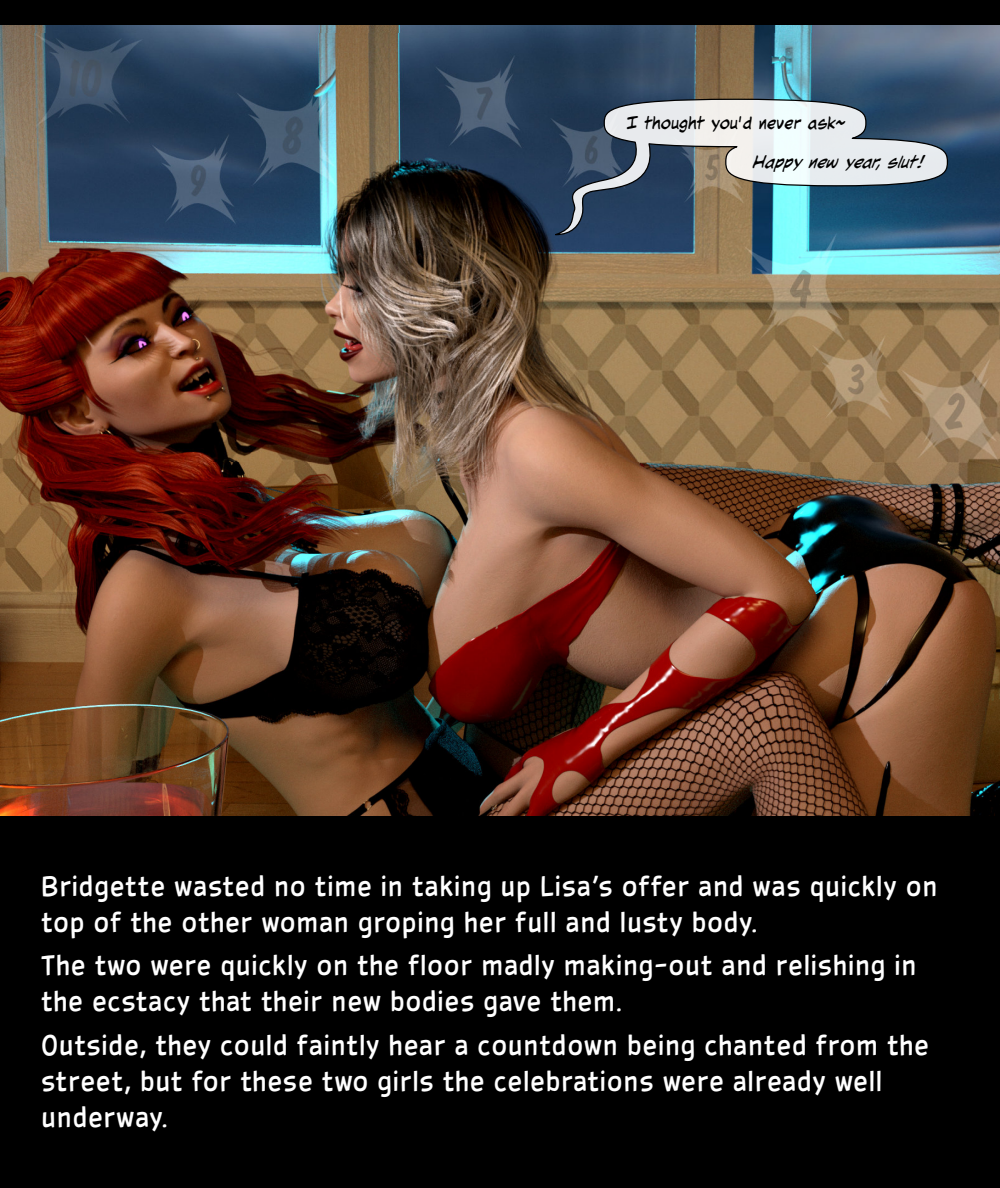
<style>
.page{position:relative;width:1000px;height:1188px;background:#000}
.page>*{position:absolute;margin:0;border:0;box-sizing:border-box;transform-origin:0 0}
.t1{font:30px/36px "Tire Swing BB";color:#fff}
.t2{font:25px "Hometown Hero LCBB";color:#000}
.t3{font:italic 25px "Hometown Hero LCBB";color:#000}
</style>
<div class="page">
<img style="left:0;top:26px;width:1000px;height:789px">
<img style="left:35px;top:33px;width:964px;height:429px">
<svg style="left:548px;top:98px;width:401px;height:138px;background:#798d9a"></svg>
<p class="t2" style="left:626px;top:112px;width:221px">I thought you’d never ask~</p>
<p class="t3" style="left:753px;top:151px;width:172px">Happy new year, slut!</p>
<p class="t1" style="left:41px;top:867px;width:898px">Bridgette wasted no time in taking up Lisa’s offer and was quickly on top of the other woman groping her full and lusty body.</p>
<p class="t1" style="left:41px;top:946px;width:878px">The two were quickly on the floor madly making-out and relishing in the ecstacy that their new bodies gave them.</p>
<p class="t1" style="left:41px;top:1026px;width:890px">Outside, they could faintly hear a countdown being chanted from the street, but for these two girls the celebrations were already well underway.</p>
</div>
